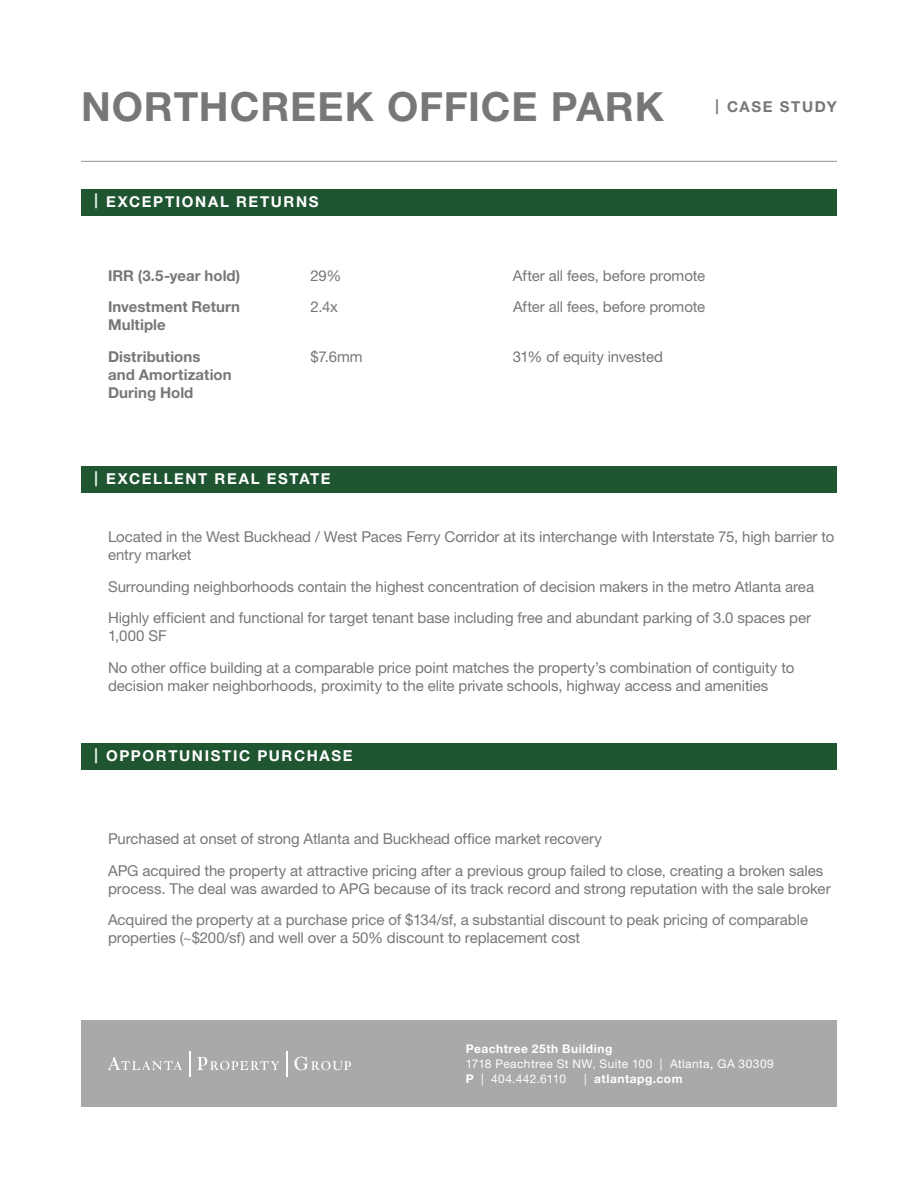
<style>
.page{position:relative;width:918px;height:1188px;background:#fff}
.page>*{position:absolute;margin:0;border:0;box-sizing:border-box;transform-origin:0 0}
.t1{font:700 40.2px "Helvetica Neue LT Std";letter-spacing:.025em;color:#77777a}
.t2{font:15px/18px "Helvetica Neue LT Std";letter-spacing:-.005em;color:#77777a}
.t3{font:700 15px/18px "Helvetica Neue LT Std";letter-spacing:.005em;color:#77777a}
.t4{font:700 15px "Helvetica Neue LT Std";letter-spacing:.11em;color:#fff}
.t5{font:700 15px "Helvetica Neue LT Std";letter-spacing:.105em;color:#77777a}
.t6{font:12px/15px "Helvetica Neue LT Std";letter-spacing:.03em;color:#fff}
.t7{font:700 12px "Helvetica Neue LT Std";letter-spacing:.045em;color:#fff}
.s1{font-weight:700}
.s2{font-weight:400}
</style>
<div class="page">
<div style="left:81px;top:1020px;width:756px;height:87px;background:#a9a8aa"></div>
<svg style="left:108px;top:1057px;width:74px;height:13px"></svg>
<svg style="left:197px;top:1057px;width:82px;height:13px"></svg>
<svg style="left:294px;top:1057px;width:57px;height:13px"></svg>
<svg style="left:189px;top:1051px;width:1px;height:25px"></svg>
<hr style="left:286px;top:1051px;width:2px;height:25px;background:#fff">
<hr style="left:81px;top:161px;width:756px;height:1px;background:#939598">
<div style="left:81px;top:466px;width:756px;height:27px;background:#205532"></div>
<div style="left:81px;top:743px;width:756px;height:27px;background:#205532"></div>
<div style="left:81px;top:189px;width:756px;height:27px;background:#205532"></div>
<p class="t1" style="left:81px;top:82px;width:584px">NORTHCREEK OFFICE PARK</p>
<p class="t5" style="left:715px;top:98px;width:123px">| CASE STUDY</p>
<p class="t4" style="left:94px;top:192px;width:226px">| EXCEPTIONAL RETURNS</p>
<p class="t3" style="left:108px;top:266px;width:134px">IRR (3.5-year hold)</p>
<p class="t2" style="left:310px;top:266px;width:32px">29%</p>
<p class="t2" style="left:513px;top:266px;width:194px">After all fees, before promote</p>
<p class="t3" style="left:108px;top:298px;width:134px">Investment Return</p>
<p class="t2" style="left:311px;top:298px;width:29px">2.4x</p>
<p class="t2" style="left:513px;top:298px;width:194px">After all fees, before promote</p>
<p class="t3" style="left:108px;top:316px;width:59px">Multiple</p>
<p class="t3" style="left:108px;top:347px;width:94px">Distributions</p>
<p class="t2" style="left:310px;top:347px;width:54px">$7.6mm</p>
<p class="t2" style="left:513px;top:347px;width:152px">31% of equity invested</p>
<p class="t3" style="left:108px;top:365px;width:125px">and Amortization<br>During Hold</p>
<p class="t4" style="left:94px;top:470px;width:238px">| EXCELLENT REAL ESTATE</p>
<p class="t2" style="left:108px;top:528px;width:728px">Located in the West Buckhead / West Paces Ferry Corridor at its interchange with Interstate 75, high barrier to entry market</p>
<p class="t2" style="left:108px;top:577px;width:708px">Surrounding neighborhoods contain the highest concentration of decision makers in the metro Atlanta area</p>
<p class="t2" style="left:108px;top:609px;width:705px">Highly efficient and functional for target tenant base including free and abundant parking of 3.0 spaces per<br>1,000 SF</p>
<p class="t2" style="left:108px;top:658px;width:688px">No other office building at a comparable price point matches the property’s combination of contiguity to decision maker neighborhoods, proximity to the elite private schools, highway access and amenities</p>
<p class="t4" style="left:94px;top:747px;width:260px">| OPPORTUNISTIC PURCHASE</p>
<p class="t2" style="left:108px;top:830px;width:496px">Purchased at onset of strong Atlanta and Buckhead office market recovery</p>
<p class="t2" style="left:108px;top:861px;width:724px">APG acquired the property at attractive pricing after a previous group failed to close, creating a broken sales process. The deal was awarded to APG because of its track record and strong reputation with the sale broker</p>
<p class="t2" style="left:108px;top:911px;width:702px">Acquired the property at a purchase price of $134/sf, a substantial discount to peak pricing of comparable properties (~$200/sf) and well over a 50% discount to replacement cost</p>
<p class="t7" style="left:466px;top:1041px;width:148px">Peachtree 25th Building</p>
<p class="t6" style="left:466px;top:1056px;width:310px">1718 Peachtree St NW, Suite 100 | Atlanta, GA 30309<br><span class="s1">P</span> | 404.442.6110</p>
<p class="t7" style="left:584px;top:1071px;width:100px"><span class="s2">|</span> atlantapg.com</p>
</div>
